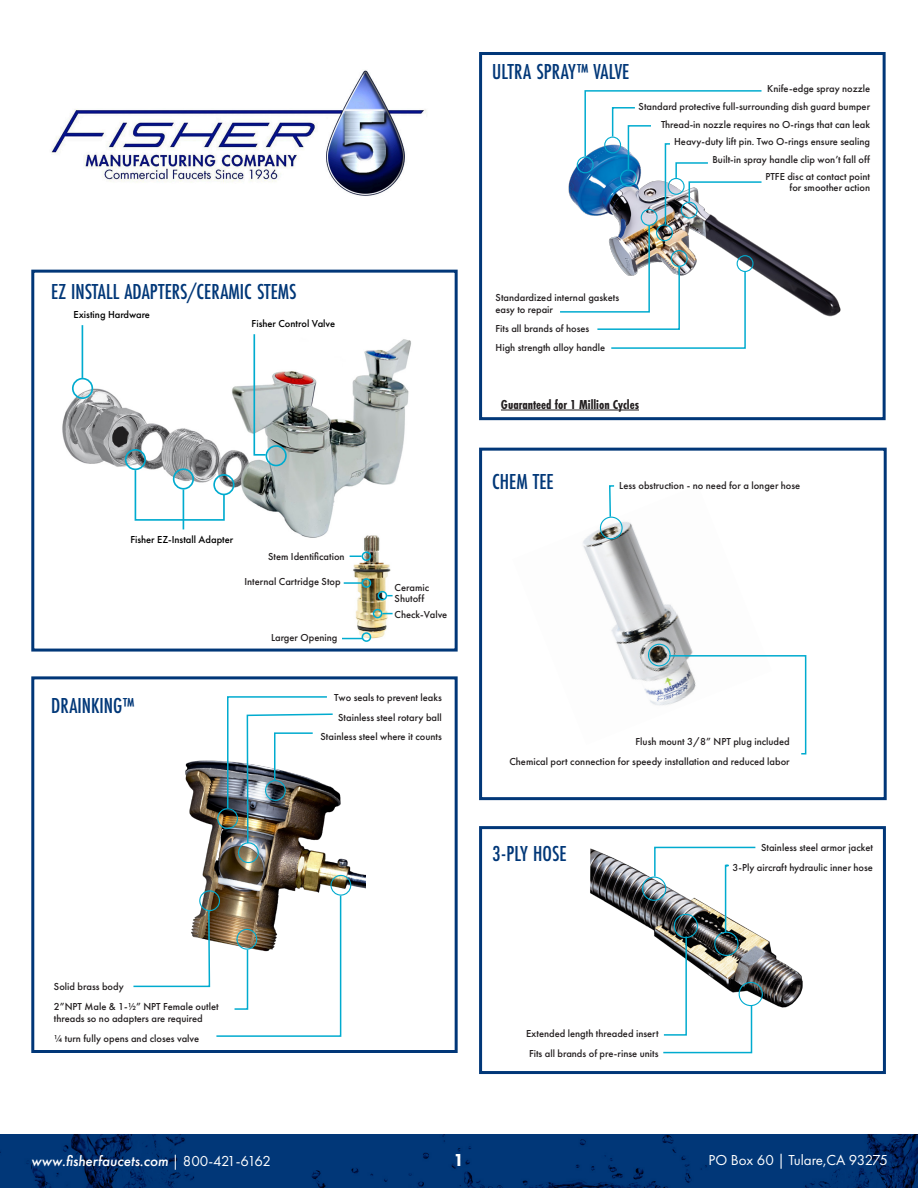
<style>
.page{position:relative;width:918px;height:1188px;background:#fff}
.page>*{position:absolute;margin:0;border:0;box-sizing:border-box;transform-origin:0 0}
.FISHER_5_Subhead{font:500 22.5px "Futura PT Cond";color:#013778}
.t1{font:800 18px "Futura PT";color:#fff}
.t2{font:italic 500 15px "Futura PT";color:#fff}
.t3{font:15px "Futura PT";color:#fff}
.t4{font:700 13.5px "Futura PT Cond";color:#231f20}
.F5_body_copy{font:500 10.5px/10.5px "Futura PT";color:#231f20}
.F5_body_copy-2{font:500 10.5px "Futura PT";color:#000}
.s1{font-weight:400}
.s2{font-weight:400;font-style:normal}
</style>
<div class="page">
<img style="left:0;top:1134px;width:918px;height:54px">
<div style="left:31px;top:270px;width:427px;height:382px;border:3px solid #013778"></div>
<hr style="left:501px;top:410px;width:138px;height:1px;background:#231f20">
<img style="left:763px;top:249px;width:78px;height:68px">
<svg style="left:560px;top:90px;width:203px;height:259px"></svg>
<div style="left:479px;top:52px;width:407px;height:368px;border:3px solid #013778"></div>
<img style="left:583px;top:517px;width:110px;height:189px">
<svg style="left:668px;top:654px;width:139px;height:101px"></svg>
<svg style="left:608px;top:485px;width:8px;height:33px"></svg>
<div style="left:600px;top:517px;width:23px;height:22px;border:1px solid #00abcf;border-radius:50%"></div>
<div style="left:648px;top:644px;width:23px;height:22px;border:1px solid #00abcf;border-radius:50%"></div>
<div style="left:479px;top:448px;width:408px;height:352px;border:3px solid #013778"></div>
<img style="left:51px;top:70px;width:376px;height:126px">
<div style="left:31px;top:676px;width:427px;height:377px;background:#fff;border:3px solid #013778"></div>
<img style="left:185px;top:760px;width:180px;height:135px">
<img style="left:226px;top:696px;width:108px;height:149px">
<svg style="left:133px;top:894px;width:209px;height:143px"></svg>
<div style="left:199px;top:890px;width:21px;height:21px;border:1px solid #00abcf;border-radius:50%"></div>
<div style="left:236px;top:929px;width:21px;height:21px;border:1px solid #00abcf;border-radius:50%"></div>
<div style="left:330px;top:875px;width:21px;height:21px;border:1px solid #00abcf;border-radius:50%"></div>
<div style="left:238px;top:842px;width:21px;height:21px;border:1px solid #00abcf;border-radius:50%"></div>
<div style="left:217px;top:808px;width:21px;height:21px;border:1px solid #00abcf;border-radius:50%"></div>
<div style="left:265px;top:780px;width:21px;height:21px;border:1px solid #00abcf;border-radius:50%"></div>
<div style="left:479px;top:826px;width:407px;height:248px;background:#fff;border:3px solid #013778"></div>
<img style="left:584px;top:826px;width:262px;height:182px">
<svg style="left:653px;top:846px;width:104px;height:32px"></svg>
<div style="left:725px;top:865px;width:4px;height:68px;border:2px solid #00abcf"></div>
<svg style="left:662px;top:935px;width:91px;height:119px"></svg>
<div style="left:642px;top:877px;width:24px;height:24px;border:1px solid #00abcf;border-radius:50%"></div>
<div style="left:674px;top:914px;width:24px;height:24px;border:1px solid #00abcf;border-radius:50%"></div>
<div style="left:714px;top:932px;width:25px;height:24px;border:1px solid #00abcf;border-radius:50%"></div>
<div style="left:739px;top:982px;width:24px;height:24px;border:1px solid #00abcf;border-radius:50%"></div>
<img style="left:62px;top:325px;width:349px;height:213px">
<div style="left:266px;top:445px;width:21px;height:21px;border:2px solid #00abcf;border-radius:50%"></div>
<svg style="left:253px;top:333px;width:14px;height:123px"></svg>
<div style="left:72px;top:378px;width:21px;height:21px;border:2px solid #00abcf;border-radius:50%"></div>
<hr style="left:82px;top:325px;width:1px;height:53px;background:#00abcf">
<div style="left:125px;top:449px;width:21px;height:21px;border:2px solid #00abcf;border-radius:50%"></div>
<div style="left:213px;top:474px;width:22px;height:21px;border:2px solid #00abcf;border-radius:50%"></div>
<svg style="left:134px;top:468px;width:92px;height:54px"></svg>
<hr style="left:183px;top:490px;width:1px;height:39px;background:#00abcf">
<img style="left:344px;top:531px;width:66px;height:110px">
<div style="left:362px;top:551px;width:9px;height:10px;border:2px solid #00abcf;border-radius:50%"></div>
<div style="left:362px;top:578px;width:9px;height:10px;border:2px solid #00abcf;border-radius:50%"></div>
<div style="left:362px;top:632px;width:9px;height:10px;border:2px solid #00abcf;border-radius:50%"></div>
<div style="left:373px;top:609px;width:9px;height:9px;border:2px solid #00abcf;border-radius:50%"></div>
<div style="left:378px;top:591px;width:9px;height:9px;border:2px solid #00abcf;border-radius:50%"></div>
<svg style="left:344px;top:582px;width:19px;height:2px"></svg>
<svg style="left:342px;top:638px;width:21px;height:1px"></svg>
<svg style="left:350px;top:556px;width:12px;height:1px"></svg>
<p class="FISHER_5_Subhead" style="left:51px;top:278px;width:247px">EZ INSTALL ADAPTERS/CERAMIC STEMS</p>
<p class="F5_body_copy-2" style="left:74px;top:308px;width:78px">Existing Hardware</p>
<p class="F5_body_copy-2" style="left:252px;top:317px;width:85px">Fisher Control Valve</p>
<p class="F5_body_copy-2" style="left:130px;top:533px;width:104px">Fisher EZ-Install Adapter</p>
<p class="F5_body_copy" style="left:268px;top:551px;width:78px">Stem Identification</p>
<p class="F5_body_copy" style="left:244px;top:576px;width:98px">Internal Cartridge Stop</p>
<p class="F5_body_copy" style="left:271px;top:632px;width:68px">Larger Opening</p>
<p class="F5_body_copy" style="left:395px;top:582px;width:36px">Ceramic<br>Shutoff</p>
<p class="F5_body_copy" style="left:395px;top:610px;width:54px">Check-Valve</p>
<p class="FISHER_5_Subhead" style="left:51px;top:692px;width:85px">DRAINKING™</p>
<p class="F5_body_copy" style="left:334px;top:692px;width:109px">Two seals to prevent leaks</p>
<p class="F5_body_copy" style="left:338px;top:712px;width:105px">Stainless steel rotary ball</p>
<p class="F5_body_copy" style="left:321px;top:732px;width:123px">Stainless steel where it counts</p>
<p class="F5_body_copy" style="left:54px;top:981px;width:71px">Solid brass body</p>
<p class="F5_body_copy" style="left:54px;top:1000px;width:166px;line-height:12.6px">2”NPT Male &amp; 1-1/2” NPT Female outlet threads so no adapters are required</p>
<p class="F5_body_copy" style="left:54px;top:1033px;width:147px">1/4 turn fully opens and closes valve</p>
<p class="FISHER_5_Subhead" style="left:492px;top:58px;width:139px">ULTRA SPRAY™ VALVE</p>
<p class="F5_body_copy" style="left:767px;top:84px;width:104px">Knife-edge spray nozzle</p>
<p class="F5_body_copy" style="left:639px;top:101px;width:233px">Standard protective full-surrounding dish guard bumper</p>
<p class="F5_body_copy" style="left:661px;top:119px;width:211px">Thread-in nozzle requires no O-rings that can leak</p>
<p class="F5_body_copy" style="left:674px;top:136px;width:198px">Heavy-duty lift pin. Two O-rings ensure sealing</p>
<p class="F5_body_copy" style="left:712px;top:154px;width:159px">Built-in spray handle clip won’t fall off</p>
<p class="F5_body_copy" style="left:765px;top:172px;width:106px;text-align:right">PTFE disc at contact point for smoother action</p>
<p class="F5_body_copy" style="left:496px;top:291px;width:125px;line-height:12px">Standardized internal gaskets easy to repair</p>
<p class="F5_body_copy" style="left:496px;top:323px;width:95px">Fits all brands of hoses</p>
<p class="F5_body_copy" style="left:496px;top:343px;width:111px">High strength alloy handle</p>
<p class="t4" style="left:501px;top:396px;width:140px">Guaranteed for 1 Million Cycles</p>
<p class="FISHER_5_Subhead" style="left:492px;top:469px;width:63px">CHEM TEE</p>
<p class="F5_body_copy" style="left:619px;top:480px;width:183px">Less obstruction - no need for a longer hose</p>
<p class="F5_body_copy" style="left:636px;top:736px;width:156px">Flush mount 3/8” NPT plug included</p>
<p class="F5_body_copy" style="left:509px;top:756px;width:282px">Chemical port connection for speedy installation and reduced labor</p>
<p class="FISHER_5_Subhead" style="left:492px;top:841px;width:76px">3-PLY HOSE</p>
<p class="F5_body_copy" style="left:526px;top:1029px;width:134px">Extended length threaded insert</p>
<p class="F5_body_copy" style="left:529px;top:1048px;width:131px">Fits all brands of pre-rinse units</p>
<p class="F5_body_copy" style="left:761px;top:842px;width:113px">Stainless steel armor jacket</p>
<p class="F5_body_copy" style="left:733px;top:862px;width:142px">3-Ply aircraft hydraulic inner hose</p>
<h3 class="t2" style="left:31px;top:1152px;width:241px">www.fisherfaucets.com <span class="s1">|</span> <span class="s2">800-421-6162</span></h3>
<h2 class="t1" style="left:454px;top:1149px;width:12px">1</h2>
<h3 class="t3" style="left:709px;top:1151px;width:181px">PO Box 60 | Tulare,CA 93275</h3>
</div>
